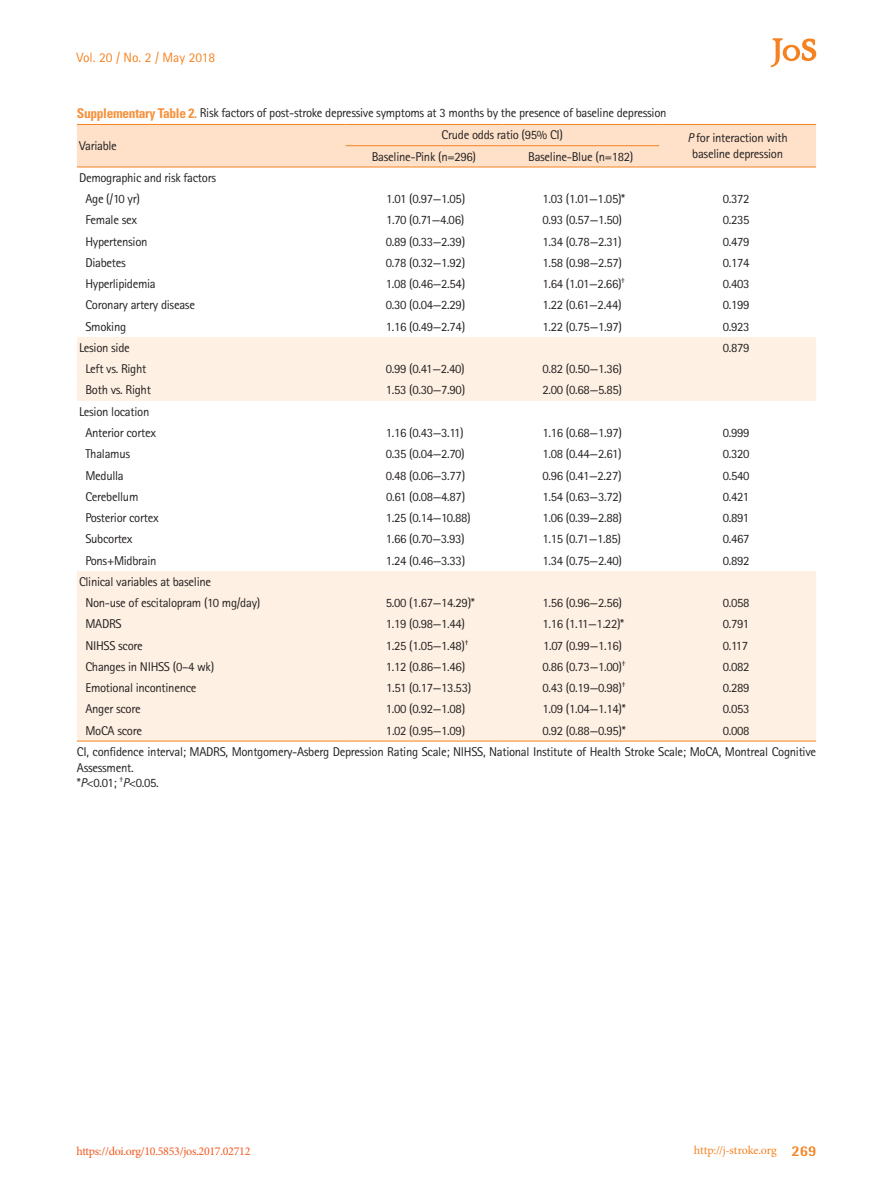
<style>
.page{position:relative;width:893px;height:1191px;background:#fff}
.page>*{position:absolute;margin:0;border:0;box-sizing:border-box;transform-origin:0 0}
.t1{font:13.5px "Rotis Sans Serif Std";color:#f58220}
.t2{font:12.75px/21.3px "Rotis Sans Serif Std";letter-spacing:-.025em;color:#231f20}
.t3{font:12px "Minion Pro";letter-spacing:-.025em;color:#f15921}
.t4{font:12px "Minion Pro";letter-spacing:-.015em;color:#f58220}
.s1{font-family:"Univers LT Std";font-weight:700;font-stretch:condensed;font-size:13.5px;color:#f6923c}
.s2{font-style:italic}
.s3{font-family:"Rotis Semi Sans Std";font-weight:800;font-size:15px}
</style>
<div class="page">
<svg style="left:770px;top:38px;width:46px;height:29px"></svg>
<div style="left:77px;top:125px;width:739px;height:42px;background:#fee1c8"></div>
<div style="left:77px;top:337px;width:739px;height:21px;background:#fef0e2"></div>
<svg style="left:77px;top:358px;width:739px;height:382px;fill:#fef0e2"></svg>
<hr style="left:345px;top:145px;width:157px;height:1px;background:#f58220">
<hr style="left:502px;top:145px;width:157px;height:1px;background:#f58220">
<hr style="left:77px;top:124px;width:268px;height:1px;background:#f58220">
<hr style="left:345px;top:124px;width:157px;height:1px;background:#f58220">
<hr style="left:502px;top:124px;width:157px;height:1px;background:#f58220">
<hr style="left:659px;top:124px;width:157px;height:1px;background:#f58220">
<hr style="left:77px;top:167px;width:268px;height:1px;background:#f58220">
<hr style="left:345px;top:167px;width:157px;height:1px;background:#f58220">
<hr style="left:502px;top:167px;width:157px;height:1px;background:#f58220">
<hr style="left:659px;top:167px;width:157px;height:1px;background:#f58220">
<hr style="left:77px;top:740px;width:268px;height:1px;background:#f58220">
<hr style="left:345px;top:740px;width:157px;height:1px;background:#f58220">
<hr style="left:502px;top:740px;width:157px;height:1px;background:#f58220">
<hr style="left:659px;top:740px;width:157px;height:1px;background:#f58220">
<p class="t1" style="left:77px;top:50px;width:140px">Vol. 20 / No. 2 / May 2018</p>
<p class="t2" style="left:77px;top:102px;width:591px"><span class="s1">Supplementary Table 2.</span> Risk factors of post-stroke depressive symptoms at 3 months by the presence of baseline depression</p>
<p class="t2" style="left:79px;top:135px;width:39px">Variable</p>
<p class="t2" style="left:442px;top:124px;width:123px">Crude odds ratio (95% CI)</p>
<p class="t2" style="left:687px;top:127px;width:102px"><span class="s2">P</span> for interaction with</p>
<p class="t2" style="left:372px;top:145px;width:106px">Baseline-Pink (n=296)</p>
<p class="t2" style="left:528px;top:145px;width:107px">Baseline-Blue (n=182)</p>
<p class="t2" style="left:692px;top:142px;width:92px">baseline depression</p>
<p class="t2" style="left:85px;top:167px;width:132px;text-indent:-6px">Demographic and risk factors<br>Age (/10 yr)</p>
<p class="t2" style="left:386px;top:188px;width:81px">1.01 (0.97—1.05)</p>
<p class="t2" style="left:542px;top:188px;width:84px">1.03 (1.01—1.05)*</p>
<p class="t2" style="left:723px;top:188px;width:28px">0.372</p>
<p class="t2" style="left:85px;top:209px;width:53px">Female sex</p>
<p class="t2" style="left:386px;top:209px;width:80px">1.70 (0.71—4.06)</p>
<p class="t2" style="left:542px;top:209px;width:81px">0.93 (0.57—1.50)</p>
<p class="t2" style="left:723px;top:209px;width:28px">0.235</p>
<p class="t2" style="left:85px;top:230px;width:64px">Hypertension</p>
<p class="t2" style="left:386px;top:230px;width:81px">0.89 (0.33—2.39)</p>
<p class="t2" style="left:542px;top:230px;width:81px">1.34 (0.78—2.31)</p>
<p class="t2" style="left:723px;top:230px;width:28px">0.479</p>
<p class="t2" style="left:85px;top:252px;width:42px">Diabetes</p>
<p class="t2" style="left:386px;top:252px;width:81px">0.78 (0.32—1.92)</p>
<p class="t2" style="left:542px;top:252px;width:81px">1.58 (0.98—2.57)</p>
<p class="t2" style="left:723px;top:252px;width:28px">0.174</p>
<p class="t2" style="left:85px;top:273px;width:72px">Hyperlipidemia</p>
<p class="t2" style="left:386px;top:273px;width:81px">1.08 (0.46—2.54)</p>
<p class="t2" style="left:542px;top:273px;width:84px">1.64 (1.01—2.66)<sup>†</sup></p>
<p class="t2" style="left:723px;top:273px;width:28px">0.403</p>
<p class="t2" style="left:85px;top:294px;width:111px">Coronary artery disease</p>
<p class="t2" style="left:386px;top:294px;width:81px">0.30 (0.04—2.29)</p>
<p class="t2" style="left:543px;top:294px;width:81px">1.22 (0.61—2.44)</p>
<p class="t2" style="left:723px;top:294px;width:28px">0.199</p>
<p class="t2" style="left:85px;top:315px;width:42px">Smoking</p>
<p class="t2" style="left:386px;top:315px;width:81px">1.16 (0.49—2.74)</p>
<p class="t2" style="left:543px;top:315px;width:81px">1.22 (0.75—1.97)</p>
<p class="t2" style="left:723px;top:315px;width:28px">0.923</p>
<p class="t2" style="left:79px;top:337px;width:52px">Lesion side</p>
<p class="t2" style="left:723px;top:337px;width:28px">0.879</p>
<p class="t2" style="left:85px;top:358px;width:62px">Left vs. Right</p>
<p class="t2" style="left:386px;top:358px;width:81px">0.99 (0.41—2.40)</p>
<p class="t2" style="left:543px;top:358px;width:81px">0.82 (0.50—1.36)</p>
<p class="t2" style="left:85px;top:379px;width:67px">Both vs. Right</p>
<p class="t2" style="left:386px;top:379px;width:81px">1.53 (0.30—7.90)</p>
<p class="t2" style="left:543px;top:379px;width:81px">2.00 (0.68—5.85)</p>
<p class="t2" style="left:79px;top:401px;width:78px;text-align:center">Lesion location<br>Anterior cortex</p>
<p class="t2" style="left:386px;top:422px;width:80px">1.16 (0.43—3.11)</p>
<p class="t2" style="left:542px;top:422px;width:81px">1.16 (0.68—1.97)</p>
<p class="t2" style="left:723px;top:422px;width:28px">0.999</p>
<p class="t2" style="left:85px;top:443px;width:46px">Thalamus</p>
<p class="t2" style="left:386px;top:443px;width:81px">0.35 (0.04—2.70)</p>
<p class="t2" style="left:542px;top:443px;width:81px">1.08 (0.44—2.61)</p>
<p class="t2" style="left:723px;top:443px;width:28px">0.320</p>
<p class="t2" style="left:85px;top:464px;width:40px">Medulla</p>
<p class="t2" style="left:386px;top:464px;width:81px">0.48 (0.06—3.77)</p>
<p class="t2" style="left:542px;top:464px;width:81px">0.96 (0.41—2.27)</p>
<p class="t2" style="left:723px;top:464px;width:28px">0.540</p>
<p class="t2" style="left:85px;top:486px;width:55px">Cerebellum</p>
<p class="t2" style="left:386px;top:486px;width:81px">0.61 (0.08—4.87)</p>
<p class="t2" style="left:542px;top:486px;width:81px">1.54 (0.63—3.72)</p>
<p class="t2" style="left:723px;top:486px;width:28px">0.421</p>
<p class="t2" style="left:85px;top:507px;width:75px">Posterior cortex</p>
<p class="t2" style="left:386px;top:507px;width:87px">1.25 (0.14—10.88)</p>
<p class="t2" style="left:542px;top:507px;width:81px">1.06 (0.39—2.88)</p>
<p class="t2" style="left:723px;top:507px;width:28px">0.891</p>
<p class="t2" style="left:85px;top:528px;width:49px">Subcortex</p>
<p class="t2" style="left:386px;top:528px;width:81px">1.66 (0.70—3.93)</p>
<p class="t2" style="left:542px;top:528px;width:80px">1.15 (0.71—1.85)</p>
<p class="t2" style="left:723px;top:528px;width:28px">0.467</p>
<p class="t2" style="left:85px;top:549px;width:73px">Pons+Midbrain</p>
<p class="t2" style="left:386px;top:549px;width:81px">1.24 (0.46—3.33)</p>
<p class="t2" style="left:542px;top:549px;width:81px">1.34 (0.75—2.40)</p>
<p class="t2" style="left:723px;top:549px;width:28px">0.892</p>
<p class="t2" style="left:85px;top:571px;width:176px;text-indent:-6px">Clinical variables at baseline<br>Non-use of escitalopram (10 mg/day)</p>
<p class="t2" style="left:386px;top:592px;width:91px">5.00 (1.67—14.29)*</p>
<p class="t2" style="left:542px;top:592px;width:81px">1.56 (0.96—2.56)</p>
<p class="t2" style="left:723px;top:592px;width:28px">0.058</p>
<p class="t2" style="left:85px;top:613px;width:38px">MADRS</p>
<p class="t2" style="left:386px;top:613px;width:81px">1.19 (0.98—1.44)</p>
<p class="t2" style="left:542px;top:613px;width:83px">1.16 (1.11—1.22)*</p>
<p class="t2" style="left:723px;top:613px;width:28px">0.791</p>
<p class="t2" style="left:85px;top:634px;width:59px">NIHSS score</p>
<p class="t2" style="left:386px;top:634px;width:84px">1.25 (1.05—1.48)<sup>†</sup></p>
<p class="t2" style="left:543px;top:634px;width:80px">1.07 (0.99—1.16)</p>
<p class="t2" style="left:723px;top:634px;width:27px">0.117</p>
<p class="t2" style="left:85px;top:656px;width:130px">Changes in NIHSS (0–4 wk)</p>
<p class="t2" style="left:386px;top:656px;width:81px">1.12 (0.86—1.46)</p>
<p class="t2" style="left:543px;top:656px;width:84px">0.86 (0.73—1.00)<sup>†</sup></p>
<p class="t2" style="left:723px;top:656px;width:28px">0.082</p>
<p class="t2" style="left:85px;top:677px;width:113px">Emotional incontinence</p>
<p class="t2" style="left:386px;top:677px;width:87px">1.51 (0.17—13.53)</p>
<p class="t2" style="left:543px;top:677px;width:84px">0.43 (0.19—0.98)<sup>†</sup></p>
<p class="t2" style="left:723px;top:677px;width:28px">0.289</p>
<p class="t2" style="left:85px;top:698px;width:57px">Anger score</p>
<p class="t2" style="left:386px;top:698px;width:81px">1.00 (0.92—1.08)</p>
<p class="t2" style="left:543px;top:698px;width:85px">1.09 (1.04—1.14)*</p>
<p class="t2" style="left:723px;top:698px;width:28px">0.053</p>
<p class="t2" style="left:85px;top:719px;width:58px">MoCA score</p>
<p class="t2" style="left:386px;top:719px;width:81px">1.02 (0.95—1.09)</p>
<p class="t2" style="left:543px;top:719px;width:85px">0.92 (0.88—0.95)*</p>
<p class="t2" style="left:77px;top:719px;width:741px;text-indent:646px">0.008<br>CI, confidence interval; MADRS, Montgomery-Asberg Depression Rating Scale; NIHSS, National Institute of Health Stroke Scale; MoCA, Montreal Cognitive</p>
<p class="t2" style="left:77px;top:759px;width:83px;line-height:15.3px">Assessment. *<span class="s2">P</span>&lt;0.01; <sup>†</sup><span class="s2">P</span>&lt;0.05.</p>
<p class="t3" style="left:77px;top:1143px;width:175px">https://doi.org/10.5853/jos.2017.02712</p>
<p class="t4" style="left:694px;top:1142px;width:124px">http://j-stroke.org <span class="s3">269</span></p>
</div>
